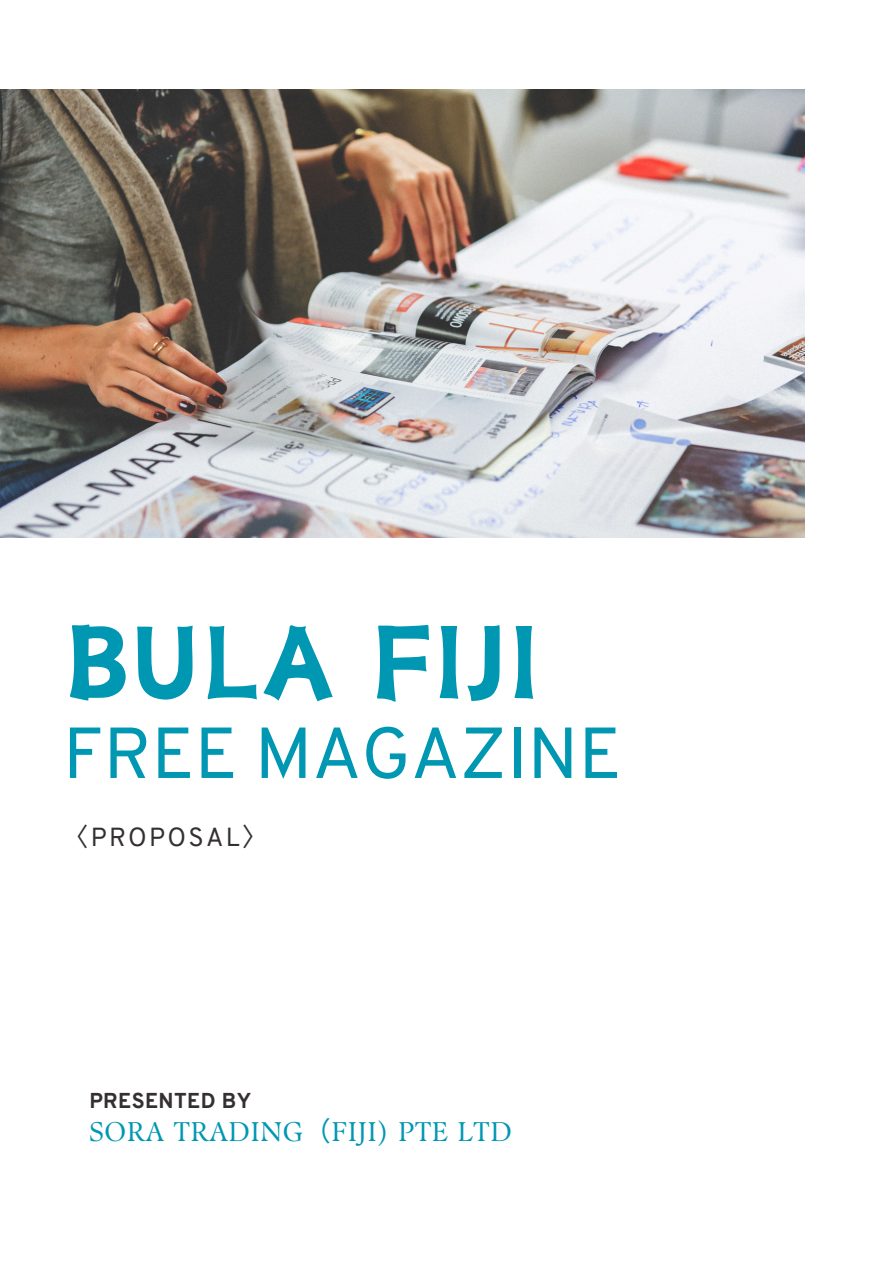
<style>
.page{position:relative;width:894px;height:1264px;background:#fff}
.page>*{position:absolute;margin:0;border:0;box-sizing:border-box;transform-origin:0 0}
.t1{font:111px "Canva Joy Hei JP";color:#0097b2}
.t2{font:72px "Overpass";color:#0097b2}
.t3{font:27px "TY Serif D";letter-spacing:.035em;color:#0097b2}
.t4{font:25.5px "Overpass";letter-spacing:.09em;color:#343030}
.t5{font:800 21px "Overpass";letter-spacing:.02em;color:#343030}
.s1{font-family:"Noto Sans CJ Ksc"}
</style>
<div class="page">
<img style="left:0;top:89px;width:804px;height:448px">
<p class="t1" style="left:63px;top:609px;width:479px">BULA FIJI</p>
<p class="t2" style="left:63px;top:724px;width:560px">FREE MAGAZINE</p>
<h1 class="t4" style="left:63px;top:826px;width:190px"><span class="s1">〈</span>PROPOSAL<span class="s1">〉</span></h1>
<p class="t5" style="left:89px;top:1092px;width:163px">PRESENTED BY</p>
<h2 class="t3" style="left:89px;top:1115px;width:424px">SORA TRADING<span class="s1">（</span>FIJI) PTE LTD</h2>
</div>
